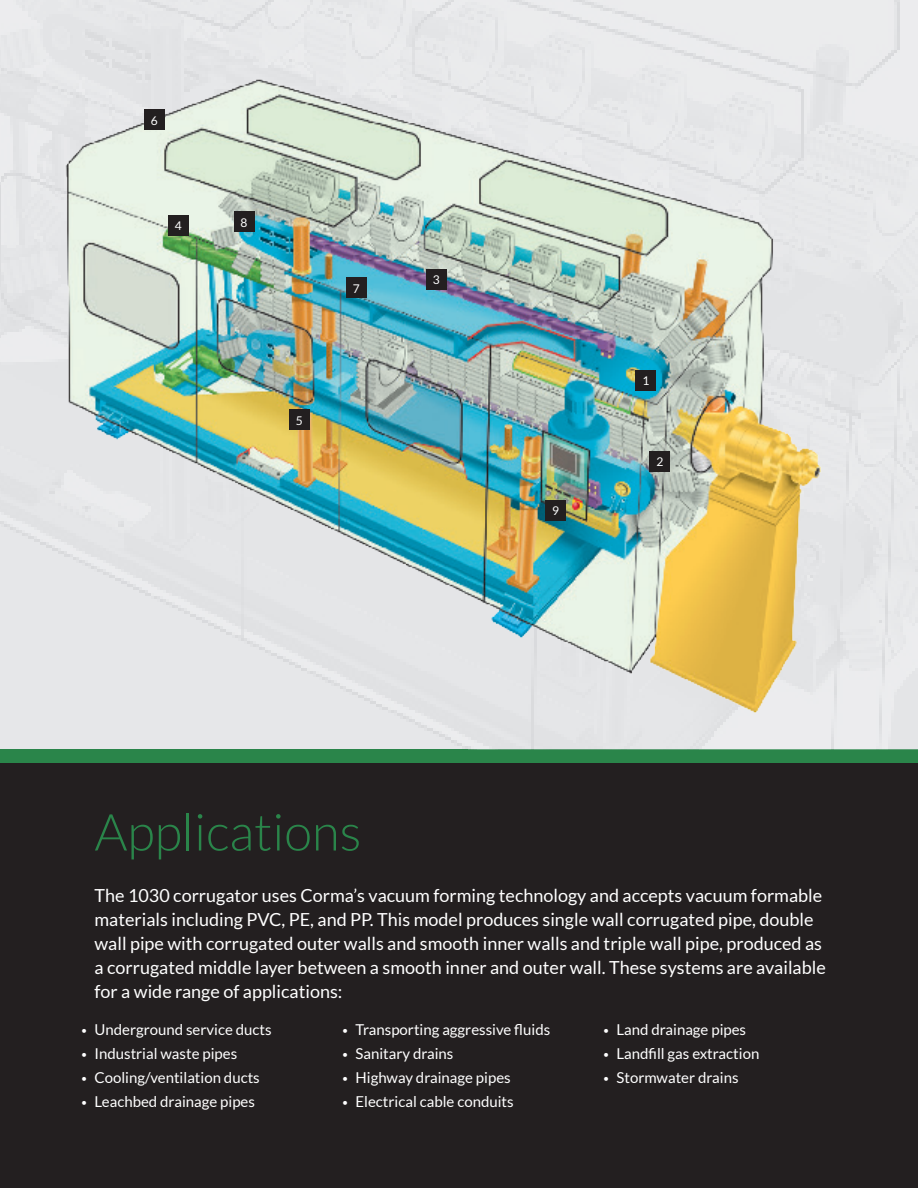
<style>
.page{position:relative;width:918px;height:1188px;background:#fff}
.page>*{position:absolute;margin:0;border:0;box-sizing:border-box;transform-origin:0 0}
.t1{font:300 51px "Lato";color:#2a854a}
.t2{font:18px/24px "Lato";color:#fff}
.t3{font:15px "Lato";color:#fff}
.t4{font:12px "Lato";color:#fff}
.s1{font-size:10.5px}
</style>
<div class="page">
<div style="left:0;top:763px;width:918px;height:425px;background:#231f20"></div>
<div style="left:0;top:749px;width:918px;height:14px;background:#2a854a"></div>
<div style="left:0;top:0;width:918px;height:749px;background:#e7e8e9"></div>
<img style="left:39px;top:63px;width:810px;height:667px">
<div style="left:144px;top:110px;width:21px;height:20px;background:#231f20"></div>
<div style="left:234px;top:212px;width:20px;height:20px;background:#231f20"></div>
<div style="left:426px;top:269px;width:20px;height:21px;background:#231f20"></div>
<div style="left:346px;top:278px;width:21px;height:20px;background:#231f20"></div>
<div style="left:289px;top:410px;width:21px;height:20px;background:#231f20"></div>
<div style="left:168px;top:215px;width:20px;height:20px;background:#231f20"></div>
<div style="left:636px;top:370px;width:20px;height:21px;background:#231f20"></div>
<div style="left:650px;top:451px;width:20px;height:21px;background:#231f20"></div>
<div style="left:546px;top:500px;width:20px;height:20px;background:#231f20"></div>
<p class="t4" style="left:151px;top:114px;width:8px">6</p>
<p class="t4" style="left:175px;top:219px;width:8px">4</p>
<p class="t4" style="left:241px;top:216px;width:8px">8</p>
<p class="t4" style="left:296px;top:414px;width:8px">5</p>
<p class="t4" style="left:353px;top:281px;width:8px">7</p>
<p class="t4" style="left:433px;top:273px;width:8px">3</p>
<p class="t4" style="left:552px;top:504px;width:8px">9</p>
<p class="t4" style="left:642px;top:374px;width:8px">1</p>
<p class="t4" style="left:656px;top:455px;width:8px">2</p>
<p class="t1" style="left:95px;top:805px;width:268px">Applications</p>
<p class="t2" style="left:94px;top:883px;width:733px">The 1030 corrugator uses Corma’s vacuum forming technology and accepts vacuum formable materials including PVC, PE, and PP. This model produces single wall corrugated pipe, double wall pipe with corrugated outer walls and smooth inner walls and triple wall pipe, produced as a corrugated middle layer between a smooth inner and outer wall. These systems are available for a wide range of applications:</p>
<p class="t3" style="left:81px;top:1021px;width:192px"><span class="s1">•</span> Underground service ducts</p>
<p class="t3" style="left:81px;top:1045px;width:158px"><span class="s1">•</span> Industrial waste pipes</p>
<p class="t3" style="left:81px;top:1069px;width:180px"><span class="s1">•</span> Cooling/ventilation ducts</p>
<p class="t3" style="left:81px;top:1093px;width:175px"><span class="s1">•</span> Leachbed drainage pipes</p>
<p class="t3" style="left:342px;top:1021px;width:210px"><span class="s1">•</span> Transporting aggressive fluids</p>
<p class="t3" style="left:342px;top:1045px;width:113px"><span class="s1">•</span> Sanitary drains</p>
<p class="t3" style="left:342px;top:1069px;width:170px"><span class="s1">•</span> Highway drainage pipes</p>
<p class="t3" style="left:342px;top:1093px;width:173px"><span class="s1">•</span> Electrical cable conduits</p>
<p class="t3" style="left:603px;top:1021px;width:145px"><span class="s1">•</span> Land drainage pipes</p>
<p class="t3" style="left:603px;top:1045px;width:158px"><span class="s1">•</span> Landfill gas extraction</p>
<p class="t3" style="left:603px;top:1069px;width:137px"><span class="s1">•</span> Stormwater drains</p>
</div>
